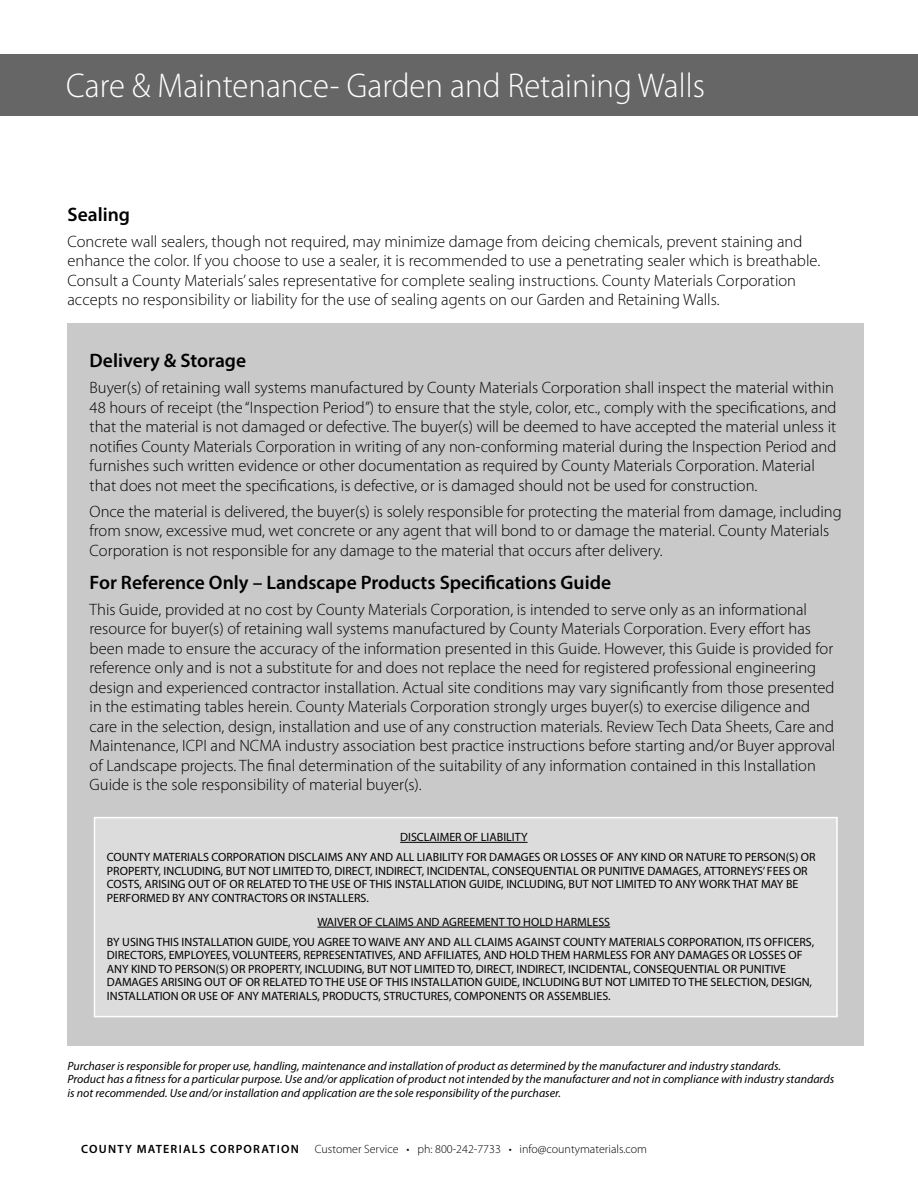
<style>
.page{position:relative;width:918px;height:1188px;background:#fff}
.page>*{position:absolute;margin:0;border:0;box-sizing:border-box;transform-origin:0 0}
.t1{font:300 34.5px "Myriad Pro";color:#fff;scale:.95 1}
.t2{font:600 19.5px "Myriad Pro";color:#000}
.t3{font:300 16.5px/19.5px "Myriad Pro";color:#000}
.t4{font:12px/13.5px "Myriad Pro";color:#000;text-align:center}
.t5{font:italic 12px/13.5px "Myriad Pro";color:#000}
.t6{font:300 12px "Myriad Pro";color:#000}
.t7{font:600 12px "Myriad Pro";letter-spacing:.1em;color:#000}
</style>
<div class="page">
<div style="left:68px;top:323px;width:796px;height:722px;background:#c9c9ca"></div>
<div style="left:94px;top:817px;width:744px;height:200px;background:#dcdcdc;border:2px solid #fff"></div>
<div style="left:0;top:54px;width:918px;height:61px;background:#666667"></div>
<hr style="left:400px;top:842px;width:128px;height:1px;background:#000">
<hr style="left:318px;top:927px;width:292px;height:1px;background:#000">
<h1 class="t1" style="left:66px;top:67px;width:674px">Care &amp; Maintenance- Garden and Retaining Walls</h1>
<p class="t2" style="left:68px;top:202px;width:64px">Sealing</p>
<p class="t3" style="left:68px;top:232px;width:754px">Concrete wall sealers, though not required, may minimize damage from deicing chemicals, prevent staining and enhance the color. If you choose to use a sealer, it is recommended to use a penetrating sealer which is breathable.<br>Consult a County Materials’ sales representative for complete sealing instructions. County Materials Corporation accepts no responsibility or liability for the use of sealing agents on our Garden and Retaining Walls.</p>
<p class="t2" style="left:90px;top:348px;width:158px">Delivery &amp; Storage</p>
<p class="t3" style="left:90px;top:378px;width:748px">Buyer(s) of retaining wall systems manufactured by County Materials Corporation shall inspect the material within 48 hours of receipt (the “Inspection Period”) to ensure that the style, color, etc., comply with the specifications, and that the material is not damaged or defective. The buyer(s) will be deemed to have accepted the material unless it notifies County Materials Corporation in writing of any non-conforming material during the Inspection Period and furnishes such written evidence or other documentation as required by County Materials Corporation. Material that does not meet the specifications, is defective, or is damaged should not be used for construction.</p>
<p class="t3" style="left:90px;top:502px;width:754px">Once the material is delivered, the buyer(s) is solely responsible for protecting the material from damage, including from snow, excessive mud, wet concrete or any agent that will bond to or damage the material. County Materials<br>Corporation is not responsible for any damage to the material that occurs after delivery.</p>
<p class="t2" style="left:90px;top:570px;width:523px">For Reference Only – Landscape Products Specifications Guide</p>
<p class="t3" style="left:90px;top:600px;width:747px">This Guide, provided at no cost by County Materials Corporation, is intended to serve only as an informational resource for buyer(s) of retaining wall systems manufactured by County Materials Corporation. Every effort has been made to ensure the accuracy of the information presented in this Guide. However, this Guide is provided for reference only and is not a substitute for and does not replace the need for registered professional engineering design and experienced contractor installation. Actual site conditions may vary significantly from those presented in the estimating tables herein. County Materials Corporation strongly urges buyer(s) to exercise diligence and care in the selection, design, installation and use of any construction materials. Review Tech Data Sheets, Care and Maintenance, ICPI and NCMA industry association best practice instructions before starting and/or Buyer approval of Landscape projects. The final determination of the suitability of any information contained in this Installation Guide is the sole responsibility of material buyer(s).</p>
<p class="t4" style="left:107px;top:827px;width:710px;line-height:20px">DISCLAIMER OF LIABILITY<br>COUNTY MATERIALS CORPORATION DISCLAIMS ANY AND ALL LIABILITY FOR DAMAGES OR LOSSES OF ANY KIND OR NATURE TO PERSON(S) OR</p>
<p class="t4" style="left:107px;top:864px;width:702px;text-align:left">PROPERTY, INCLUDING, BUT NOT LIMITED TO, DIRECT, INDIRECT, INCIDENTAL, CONSEQUENTIAL OR PUNITIVE DAMAGES, ATTORNEYS’ FEES OR<br>COSTS, ARISING OUT OF OR RELATED TO THE USE OF THIS INSTALLATION GUIDE, INCLUDING, BUT NOT LIMITED TO ANY WORK THAT MAY BE<br>PERFORMED BY ANY CONTRACTORS OR INSTALLERS.</p>
<p class="t4" style="left:107px;top:912px;width:709px;line-height:20px">WAIVER OF CLAIMS AND AGREEMENT TO HOLD HARMLESS<br>BY USING THIS INSTALLATION GUIDE, YOU AGREE TO WAIVE ANY AND ALL CLAIMS AGAINST COUNTY MATERIALS CORPORATION, ITS OFFICERS,</p>
<p class="t4" style="left:107px;top:948px;width:707px;text-align:left">DIRECTORS, EMPLOYEES, VOLUNTEERS, REPRESENTATIVES, AND AFFILIATES, AND HOLD THEM HARMLESS FOR ANY DAMAGES OR LOSSES OF ANY KIND TO PERSON(S) OR PROPERTY, INCLUDING, BUT NOT LIMITED TO, DIRECT, INDIRECT, INCIDENTAL, CONSEQUENTIAL OR PUNITIVE DAMAGES ARISING OUT OF OR RELATED TO THE USE OF THIS INSTALLATION GUIDE, INCLUDING BUT NOT LIMITED TO THE SELECTION, DESIGN, INSTALLATION OR USE OF ANY MATERIALS, PRODUCTS, STRUCTURES, COMPONENTS OR ASSEMBLIES.</p>
<p class="t5" style="left:68px;top:1059px;width:768px">Purchaser is responsible for proper use, handling, maintenance and installation of product as determined by the manufacturer and industry standards.<br>Product has a fitness for a particular purpose. Use and/or application of product not intended by the manufacturer and not in compliance with industry standards is not recommended. Use and/or installation and application are the sole responsibility of the purchaser.</p>
<p class="t7" style="left:81px;top:1141px;width:219px">COUNTY MATERIALS CORPORATION</p>
<p class="t6" style="left:315px;top:1142px;width:334px">Customer Service • ph: 800-242-7733 • info@countymaterials.com</p>
</div>
